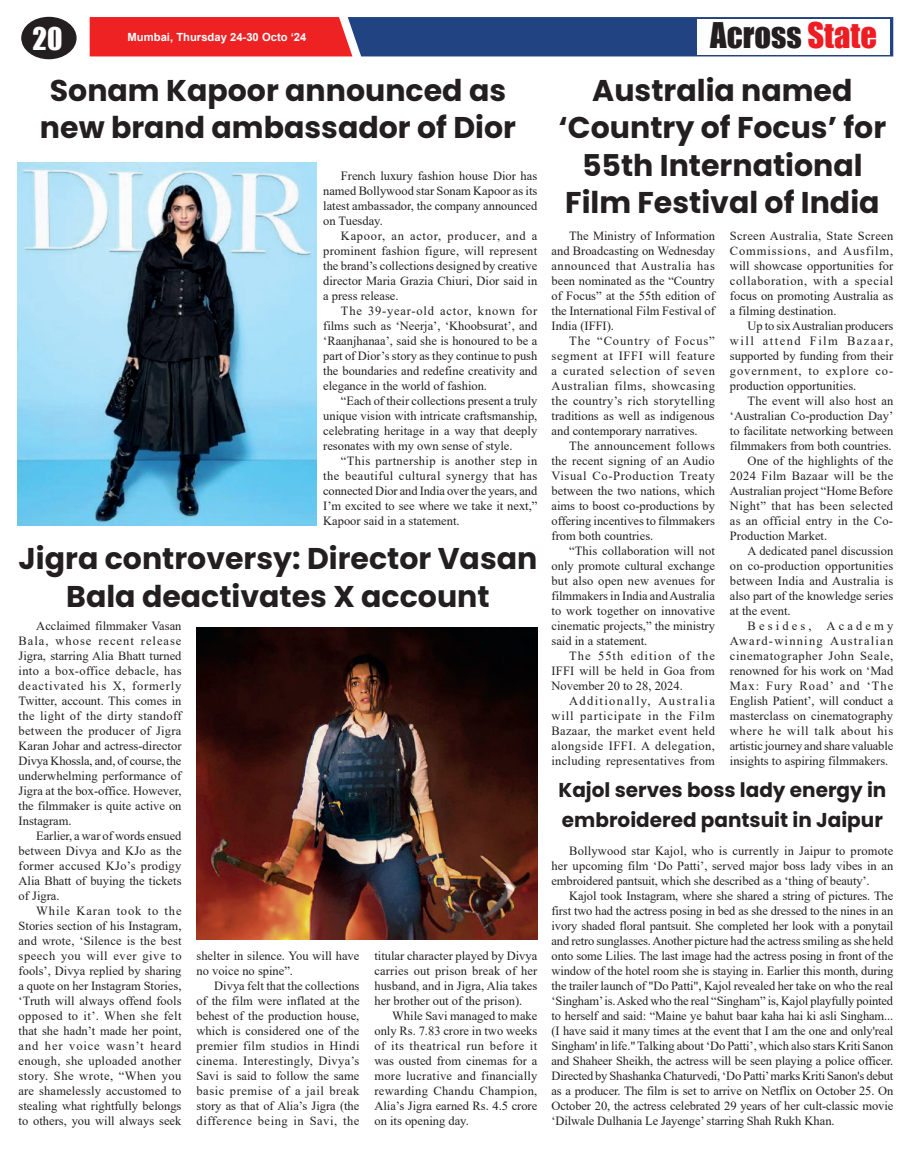
<style>
.page{position:relative;width:911px;height:1159px;background:#fff}
.page>*{position:absolute;margin:0;border:0;box-sizing:border-box;transform-origin:0 0}
.t1{font:32.5px "Impact";color:#231f20}
.t2{font:700 30px/37.5px "Poppins";color:#231f20;text-align:center}
.t3{font:28.75px "Impact";color:#fff}
.t4{font:700 20px/30px "Poppins";color:#231f20}
.t5{font:12.5px/15px "Times New Roman";color:#231f20;text-align:justify}
.t6{font:12.5px "Times New Roman";letter-spacing:.03em;color:#231f20}
.t7{font:12.5px "Times New Roman";letter-spacing:.05em;color:#231f20}
.t8{font:12.5px "Times New Roman";letter-spacing:.02em;color:#231f20}
.t9{font:12.5px "Times New Roman";letter-spacing:.1em;color:#231f20}
.t10{font:12.5px "Times New Roman";letter-spacing:.075em;color:#231f20}
.t11{font:12.5px "Times New Roman";letter-spacing:.25em;color:#231f20}
.t12{font:700 11.25px "Arial";color:#fff}
.s1{color:#ee1d23}
</style>
<div class="page">
<svg style="left:90px;top:17px;width:803px;height:39px;background:#78375c"></svg>
<div style="left:22px;top:17px;width:54px;height:42px;background:#231f20;border-radius:50%"></div>
<div style="left:21px;top:17px;width:56px;height:42px;border:1px solid #231f20;border-radius:50%"></div>
<div style="left:697px;top:19px;width:193px;height:36px;background:#fff"></div>
<img style="left:18px;top:163px;width:298px;height:362px">
<img style="left:196px;top:627px;width:341px;height:312px">
<h3 class="t3" style="left:33px;top:16px;width:31px">20</h3>
<p class="t12" style="left:128px;top:29px;width:180px">Mumbai, Thursday 24-30 Octo ‘24</p>
<h1 class="t1" style="left:710px;top:10px;width:168px">Across <span class="s1">State</span></h1>
<h2 class="t2" style="left:40px;top:72px;width:477px">Sonam Kapoor announced as new brand ambassador of Dior</h2>
<p class="t5" style="left:323px;top:168px;width:216px;text-indent:18px">French luxury fashion house Dior has named Bollywood star Sonam Kapoor as its latest ambassador, the company announced on Tuesday.</p>
<p class="t5" style="left:323px;top:228px;width:216px;text-indent:18px">Kapoor, an actor, producer, and a prominent fashion figure, will represent the brand’s collections designed by creative director Maria Grazia Chiuri, Dior said in a press release.</p>
<p class="t5" style="left:323px;top:303px;width:216px;text-indent:18px">The 39-year-old actor, known for films such as ‘Neerja’, ‘Khoobsurat’, and ‘Raanjhanaa’, said she is honoured to be a part of Dior’s story as they continue to push the boundaries and redefine creativity and elegance in the world of fashion.</p>
<p class="t5" style="left:323px;top:393px;width:216px;text-indent:18px">“Each of their collections present a truly unique vision with intricate craftsmanship, celebrating heritage in a way that deeply resonates with my own sense of style.</p>
<p class="t5" style="left:323px;top:453px;width:216px;text-indent:18px">“This partnership is another step in the beautiful cultural synergy that has connected Dior and India over the years, and I’m excited to see where we take it next,” Kapoor said in a statement.</p>
<h2 class="t2" style="left:558px;top:72px;width:329px">Australia named ‘Country of Focus’ for<br>55th International<br>Film Festival of India</h2>
<p class="t5" style="left:551px;top:228px;width:165px;text-indent:18px">The Ministry of Information and Broadcasting on Wednesday announced that Australia has been nominated as the “Country of Focus” at the 55th edition of the International Film Festival of India (IFFI).</p>
<p class="t5" style="left:551px;top:333px;width:165px;text-indent:18px">The “Country of Focus” segment at IFFI will feature a curated selection of seven Australian films, showcasing the country’s rich storytelling traditions as well as indigenous and contemporary narratives.</p>
<p class="t5" style="left:551px;top:438px;width:165px;text-indent:18px">The announcement follows the recent signing of an Audio Visual Co-Production Treaty between the two nations, which aims to boost co-productions by offering incentives to filmmakers from both countries.</p>
<p class="t5" style="left:551px;top:543px;width:165px;text-indent:18px">“This collaboration will not only promote cultural exchange but also open new avenues for filmmakers in India and Australia to work together on innovative cinematic projects,” the ministry said in a statement.</p>
<p class="t5" style="left:551px;top:648px;width:165px;text-indent:18px">The 55th edition of the IFFI will be held in Goa from November 20 to 28, 2024.</p>
<p class="t5" style="left:551px;top:693px;width:165px;text-indent:18px">Additionally, Australia will participate in the Film Bazaar, the market event held alongside IFFI. A delegation, including representatives from</p>
<p class="t5" style="left:730px;top:228px;width:165px">Screen Australia, State Screen Commissions, and Ausfilm, will showcase opportunities for collaboration, with a special focus on promoting Australia as a filming destination.</p>
<p class="t5" style="left:730px;top:318px;width:165px;text-indent:18px">Up to six Australian producers will attend Film Bazaar, supported by funding from their government, to explore co&shy;production opportunities.</p>
<p class="t5" style="left:747px;top:393px;width:147px">The event will also host an</p>
<p class="t5" style="left:730px;top:408px;width:165px">‘Australian Co-production Day’</p>
<p class="t5" style="left:730px;top:423px;width:165px">to facilitate networking between</p>
<p class="t5" style="left:730px;top:438px;width:163px">filmmakers from both countries.</p>
<p class="t5" style="left:747px;top:453px;width:147px">One of the highlights of the</p>
<p class="t6" style="left:730px;top:467px;width:165px">2024 Film Bazaar will be the</p>
<p class="t5" style="left:730px;top:483px;width:165px">Australian project “Home Before</p>
<p class="t6" style="left:730px;top:497px;width:165px">Night” that has been selected</p>
<p class="t8" style="left:730px;top:512px;width:165px">as an official entry in the Co-</p>
<p class="t5" style="left:730px;top:528px;width:99px">Production Market.</p>
<p class="t5" style="left:747px;top:543px;width:147px">A dedicated panel discussion</p>
<p class="t5" style="left:730px;top:558px;width:165px">on co-production opportunities</p>
<p class="t5" style="left:730px;top:573px;width:165px">between India and Australia is</p>
<p class="t5" style="left:730px;top:588px;width:165px">also part of the knowledge series</p>
<p class="t5" style="left:730px;top:603px;width:62px">at the event.</p>
<p class="t11" style="left:747px;top:617px;width:147px">Besides, Academy</p>
<p class="t9" style="left:730px;top:632px;width:165px">Award-winning Australian</p>
<p class="t7" style="left:730px;top:647px;width:165px">cinematographer John Seale,</p>
<p class="t5" style="left:730px;top:663px;width:165px">renowned for his work on ‘Mad</p>
<p class="t10" style="left:730px;top:677px;width:165px">Max: Fury Road’ and ‘The</p>
<p class="t5" style="left:730px;top:693px;width:165px">English Patient’, will conduct a</p>
<p class="t5" style="left:730px;top:708px;width:165px">masterclass on cinematography</p>
<p class="t7" style="left:730px;top:722px;width:165px">where he will talk about his</p>
<p class="t5" style="left:730px;top:738px;width:165px">artistic journey and share valuable</p>
<p class="t5" style="left:730px;top:753px;width:160px">insights to aspiring filmmakers.</p>
<h2 class="t2" style="left:19px;top:540px;width:520px">Jigra controversy: Director Vasan<br>Bala deactivates X account</h2>
<p class="t5" style="left:19px;top:618px;width:164px;text-indent:18px">Acclaimed filmmaker Vasan Bala, whose recent release Jigra, starring Alia Bhatt turned into a box-office debacle, has deactivated his X, formerly Twitter, account. This comes in the light of the dirty standoff between the producer of Jigra Karan Johar and actress-director Divya Khossla, and, of course, the underwhelming performance of Jigra at the box-office. However, the filmmaker is quite active on Instagram.</p>
<p class="t5" style="left:19px;top:828px;width:164px;text-indent:18px">Earlier, a war of words ensued between Divya and KJo as the former accused KJo’s prodigy Alia Bhatt of buying the tickets of Jigra.</p>
<p class="t5" style="left:19px;top:903px;width:164px;text-indent:18px">While Karan took to the Stories section of his Instagram, and wrote, ‘Silence is the best speech you will ever give to fools’, Divya replied by sharing a quote on her Instagram Stories, ‘Truth will always offend fools opposed to it’. When she felt that she hadn’t made her point, and her voice wasn’t heard enough, she uploaded another story. She wrote, “When you are shamelessly accustomed to stealing what rightfully belongs to others, you will always seek</p>
<h3 class="t4" style="left:558px;top:774px;width:329px">Kajol serves boss lady energy in embroidered pantsuit in Jaipur</h3>
<p class="t5" style="left:551px;top:843px;width:343px;text-indent:18px">Bollywood star Kajol, who is currently in Jaipur to promote her upcoming film ‘Do Patti’, served major boss lady vibes in an embroidered pantsuit, which she described as a ‘thing of beauty’.</p>
<p class="t5" style="left:551px;top:888px;width:343px;text-indent:18px">Kajol took Instagram, where she shared a string of pictures. The first two had the actress posing in bed as she dressed to the nines in an ivory shaded floral pantsuit. She completed her look with a ponytail and retro sunglasses. Another picture had the actress smiling as she held onto some Lilies. The last image had the actress posing in front of the window of the hotel room she is staying in. Earlier this month, during the trailer launch of "Do Patti", Kajol revealed her take on who the real ‘Singham’ is. Asked who the real “Singham” is, Kajol playfully pointed to herself and said: “Maine ye bahut baar kaha hai ki asli Singham... (I have said it many times at the event that I am the one and only'real Singham' in life." Talking about ‘Do Patti’, which also stars Kriti Sanon and Shaheer Sheikh, the actress will be seen playing a police officer.<br>Directed by Shashanka Chaturvedi, ‘Do Patti’ marks Kriti Sanon's debut as a producer. The film is set to arrive on Netflix on October 25. On October 20, the actress celebrated 29 years of her cult-classic movie ‘Dilwale Dulhania Le Jayenge’ starring Shah Rukh Khan.</p>
<p class="t5" style="left:196px;top:948px;width:164px">shelter in silence. You will have no voice no spine”.</p>
<p class="t5" style="left:196px;top:978px;width:164px;text-indent:18px">Divya felt that the collections of the film were inflated at the behest of the production house, which is considered one of the premier film studios in Hindi cinema. Interestingly, Divya’s Savi is said to follow the same basic premise of a jail break story as that of Alia’s Jigra (the difference being in Savi, the</p>
<p class="t5" style="left:374px;top:948px;width:164px">titular character played by Divya carries out prison break of her husband, and in Jigra, Alia takes her brother out of the prison).</p>
<p class="t5" style="left:374px;top:1008px;width:164px;text-indent:18px">While Savi managed to make only Rs. 7.83 crore in two weeks of its theatrical run before it was ousted from cinemas for a more lucrative and financially rewarding Chandu Champion, Alia’s Jigra earned Rs. 4.5 crore on its opening day.</p>
</div>
